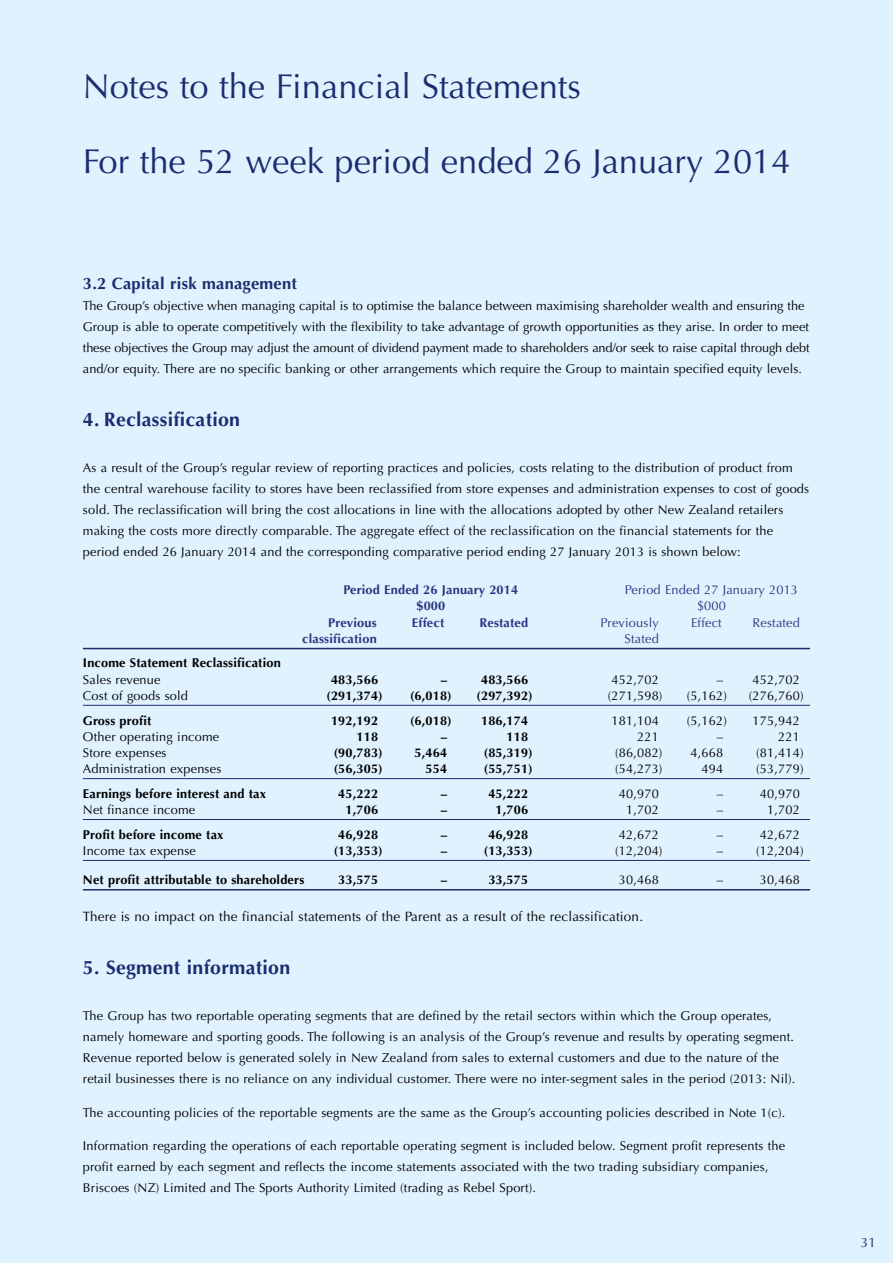
<style>
.page{position:relative;width:893px;height:1263px;background:#dff2fd}
.page>*{position:absolute;margin:0;border:0;box-sizing:border-box;transform-origin:0 0}
.t1{font:34.5px/75px "Optima LT Std";color:#1b2d70}
.t2{font:700 19.5px "Optima LT Std";letter-spacing:.015em;color:#1b2d70}
.t3{font:700 16.5px "Optima LT Std";letter-spacing:.015em;color:#1b2d70}
.t4{font:13.5px "Optima LT Std";letter-spacing:.015em;color:#000}
.t5{font:13.5px "Optima LT Std";color:#1b2d70}
.t6{font:12.75px/21px "Optima LT Std";letter-spacing:.015em;color:#000}
.t7{font:700 12.75px "Optima LT Std";letter-spacing:.015em;color:#000}
.t8{font:700 12.75px "Optima LT Std";letter-spacing:.015em;color:#283583}
.t9{font:12.75px "Optima LT Std";letter-spacing:.015em;color:#283583}
</style>
<div class="page">
<hr style="left:83px;top:648px;width:727px;height:1px;background:#1b2d70">
<hr style="left:83px;top:705px;width:727px;height:1px;background:#1b2d70">
<hr style="left:83px;top:778px;width:727px;height:1px;background:#1b2d70">
<hr style="left:83px;top:819px;width:727px;height:1px;background:#1b2d70">
<hr style="left:83px;top:860px;width:727px;height:1px;background:#1b2d70">
<hr style="left:83px;top:889px;width:727px;height:1px;background:#1b2d70">
<h1 class="t1" style="left:83px;top:49px;width:709px">Notes to the Financial Statements<br>For the 52 week period ended 26 January 2014</h1>
<p class="t3" style="left:83px;top:273px;width:216px">3.2 Capital risk management</p>
<p class="t6" style="left:83px;top:295px;width:728px">The Group’s objective when managing capital is to optimise the balance between maximising shareholder wealth and ensuring the Group is able to operate competitively with the flexibility to take advantage of growth opportunities as they arise. In order to meet these objectives the Group may adjust the amount of dividend payment made to shareholders and/or seek to raise capital through debt and/or equity. There are no specific banking or other arrangements which require the Group to maintain specified equity levels.</p>
<h2 class="t2" style="left:83px;top:408px;width:159px">4. Reclassification</h2>
<p class="t6" style="left:83px;top:458px;width:728px">As a result of the Group’s regular review of reporting practices and policies, costs relating to the distribution of product from the central warehouse facility to stores have been reclassified from store expenses and administration expenses to cost of goods sold. The reclassification will bring the cost allocations in line with the allocations adopted by other New Zealand retailers making the costs more directly comparable. The aggregate effect of the reclassification on the financial statements for the period ended 26 January 2014 and the corresponding comparative period ending 27 January 2013 is shown below:</p>
<p class="t8" style="left:343px;top:582px;width:176px">Period Ended 26 January 2014</p>
<p class="t9" style="left:625px;top:582px;width:175px">Period Ended 27 January 2013</p>
<p class="t8" style="left:416px;top:598px;width:30px">$000</p>
<p class="t9" style="left:697px;top:599px;width:30px">$000</p>
<p class="t8" style="left:328px;top:615px;width:50px">Previous</p>
<p class="t8" style="left:412px;top:615px;width:34px">Effect</p>
<p class="t8" style="left:479px;top:615px;width:50px">Restated</p>
<p class="t9" style="left:600px;top:615px;width:60px">Previously</p>
<p class="t9" style="left:691px;top:615px;width:32px">Effect</p>
<p class="t9" style="left:753px;top:615px;width:49px">Restated</p>
<p class="t8" style="left:302px;top:631px;width:76px">classification</p>
<p class="t9" style="left:624px;top:631px;width:36px">Stated</p>
<p class="t7" style="left:83px;top:656px;width:199px">Income Statement Reclassification</p>
<p class="t6" style="left:83px;top:669px;width:79px">Sales revenue</p>
<p class="t7" style="left:331px;top:672px;width:49px">483,566</p>
<p class="t7" style="left:441px;top:672px;width:8px">–</p>
<p class="t7" style="left:481px;top:672px;width:49px">483,566</p>
<p class="t6" style="left:612px;top:669px;width:49px">452,702</p>
<p class="t6" style="left:717px;top:669px;width:84px">– 452,702</p>
<p class="t6" style="left:83px;top:685px;width:106px">Cost of goods sold</p>
<p class="t7" style="left:327px;top:688px;width:58px">(291,374)</p>
<p class="t7" style="left:410px;top:688px;width:43px">(6,018)</p>
<p class="t7" style="left:477px;top:688px;width:58px">(297,392)</p>
<p class="t6" style="left:608px;top:685px;width:56px">(271,598)</p>
<p class="t6" style="left:687px;top:685px;width:42px">(5,162)</p>
<p class="t6" style="left:749px;top:685px;width:56px">(276,760)</p>
<p class="t7" style="left:83px;top:713px;width:70px">Gross profit</p>
<p class="t7" style="left:331px;top:713px;width:49px">192,192</p>
<p class="t7" style="left:410px;top:713px;width:43px">(6,018)</p>
<p class="t7" style="left:481px;top:713px;width:49px">186,174</p>
<p class="t6" style="left:612px;top:710px;width:49px">181,104</p>
<p class="t6" style="left:687px;top:710px;width:42px">(5,162)</p>
<p class="t6" style="left:753px;top:710px;width:49px">175,942</p>
<p class="t6" style="left:83px;top:726px;width:138px">Other operating income</p>
<p class="t7" style="left:357px;top:729px;width:23px">118</p>
<p class="t7" style="left:441px;top:729px;width:8px">–</p>
<p class="t7" style="left:507px;top:729px;width:23px">118</p>
<p class="t6" style="left:637px;top:726px;width:23px">221</p>
<p class="t6" style="left:717px;top:726px;width:8px">–</p>
<p class="t6" style="left:778px;top:726px;width:23px">221</p>
<p class="t6" style="left:83px;top:742px;width:85px">Store expenses</p>
<p class="t7" style="left:334px;top:745px;width:50px">(90,783)</p>
<p class="t7" style="left:415px;top:745px;width:34px">5,464</p>
<p class="t7" style="left:484px;top:745px;width:50px">(85,319)</p>
<p class="t6" style="left:615px;top:742px;width:49px">(86,082)</p>
<p class="t6" style="left:691px;top:742px;width:34px">4,668</p>
<p class="t6" style="left:756px;top:742px;width:49px">(81,414)</p>
<p class="t6" style="left:83px;top:758px;width:140px">Administration expenses</p>
<p class="t7" style="left:334px;top:761px;width:50px">(56,305)</p>
<p class="t7" style="left:426px;top:761px;width:23px">554</p>
<p class="t7" style="left:484px;top:761px;width:50px">(55,751)</p>
<p class="t6" style="left:615px;top:758px;width:49px">(54,273)</p>
<p class="t6" style="left:702px;top:758px;width:23px">494</p>
<p class="t6" style="left:756px;top:758px;width:49px">(53,779)</p>
<p class="t7" style="left:83px;top:786px;width:185px">Earnings before interest and tax</p>
<p class="t7" style="left:338px;top:786px;width:41px">45,222</p>
<p class="t7" style="left:441px;top:786px;width:8px">–</p>
<p class="t7" style="left:488px;top:786px;width:41px">45,222</p>
<p class="t6" style="left:619px;top:783px;width:41px">40,970</p>
<p class="t6" style="left:717px;top:783px;width:8px">–</p>
<p class="t6" style="left:760px;top:783px;width:41px">40,970</p>
<p class="t6" style="left:83px;top:799px;width:114px">Net finance income</p>
<p class="t7" style="left:346px;top:802px;width:34px">1,706</p>
<p class="t7" style="left:441px;top:802px;width:8px">–</p>
<p class="t7" style="left:496px;top:802px;width:34px">1,706</p>
<p class="t6" style="left:626px;top:799px;width:34px">1,702</p>
<p class="t6" style="left:717px;top:799px;width:8px">–</p>
<p class="t6" style="left:767px;top:799px;width:34px">1,702</p>
<p class="t7" style="left:83px;top:827px;width:142px">Profit before income tax</p>
<p class="t7" style="left:338px;top:827px;width:41px">46,928</p>
<p class="t7" style="left:441px;top:827px;width:8px">–</p>
<p class="t7" style="left:488px;top:827px;width:41px">46,928</p>
<p class="t6" style="left:619px;top:824px;width:41px">42,672</p>
<p class="t6" style="left:717px;top:824px;width:8px">–</p>
<p class="t6" style="left:760px;top:824px;width:41px">42,672</p>
<p class="t6" style="left:83px;top:840px;width:115px">Income tax expense</p>
<p class="t7" style="left:334px;top:843px;width:50px">(13,353)</p>
<p class="t7" style="left:441px;top:843px;width:8px">–</p>
<p class="t7" style="left:484px;top:843px;width:50px">(13,353)</p>
<p class="t6" style="left:615px;top:840px;width:49px">(12,204)</p>
<p class="t6" style="left:717px;top:840px;width:8px">–</p>
<p class="t6" style="left:756px;top:840px;width:49px">(12,204)</p>
<p class="t7" style="left:83px;top:872px;width:223px">Net profit attributable to shareholders</p>
<p class="t7" style="left:338px;top:872px;width:41px">33,575</p>
<p class="t7" style="left:441px;top:872px;width:8px">–</p>
<p class="t7" style="left:488px;top:872px;width:41px">33,575</p>
<p class="t6" style="left:619px;top:869px;width:41px">30,468</p>
<p class="t6" style="left:717px;top:869px;width:8px">–</p>
<p class="t6" style="left:760px;top:869px;width:41px">30,468</p>
<p class="t4" style="left:83px;top:909px;width:559px">There is no impact on the financial statements of the Parent as a result of the reclassification.</p>
<h2 class="t2" style="left:83px;top:956px;width:209px">5. Segment information</h2>
<p class="t6" style="left:83px;top:1005px;width:712px">The Group has two reportable operating segments that are defined by the retail sectors within which the Group operates, namely homeware and sporting goods. The following is an analysis of the Group’s revenue and results by operating segment.<br>Revenue reported below is generated solely in New Zealand from sales to external customers and due to the nature of the retail businesses there is no reliance on any individual customer. There were no inter-segment sales in the period (2013: Nil).</p>
<p class="t6" style="left:83px;top:1102px;width:702px">The accounting policies of the reportable segments are the same as the Group’s accounting policies described in Note 1(c).</p>
<p class="t6" style="left:83px;top:1136px;width:704px">Information regarding the operations of each reportable operating segment is included below. Segment profit represents the profit earned by each segment and reflects the income statements associated with the two trading subsidiary companies,<br>Briscoes (NZ) Limited and The Sports Authority Limited (trading as Rebel Sport).</p>
<p class="t5" style="left:861px;top:1234px;width:17px">31</p>
</div>
